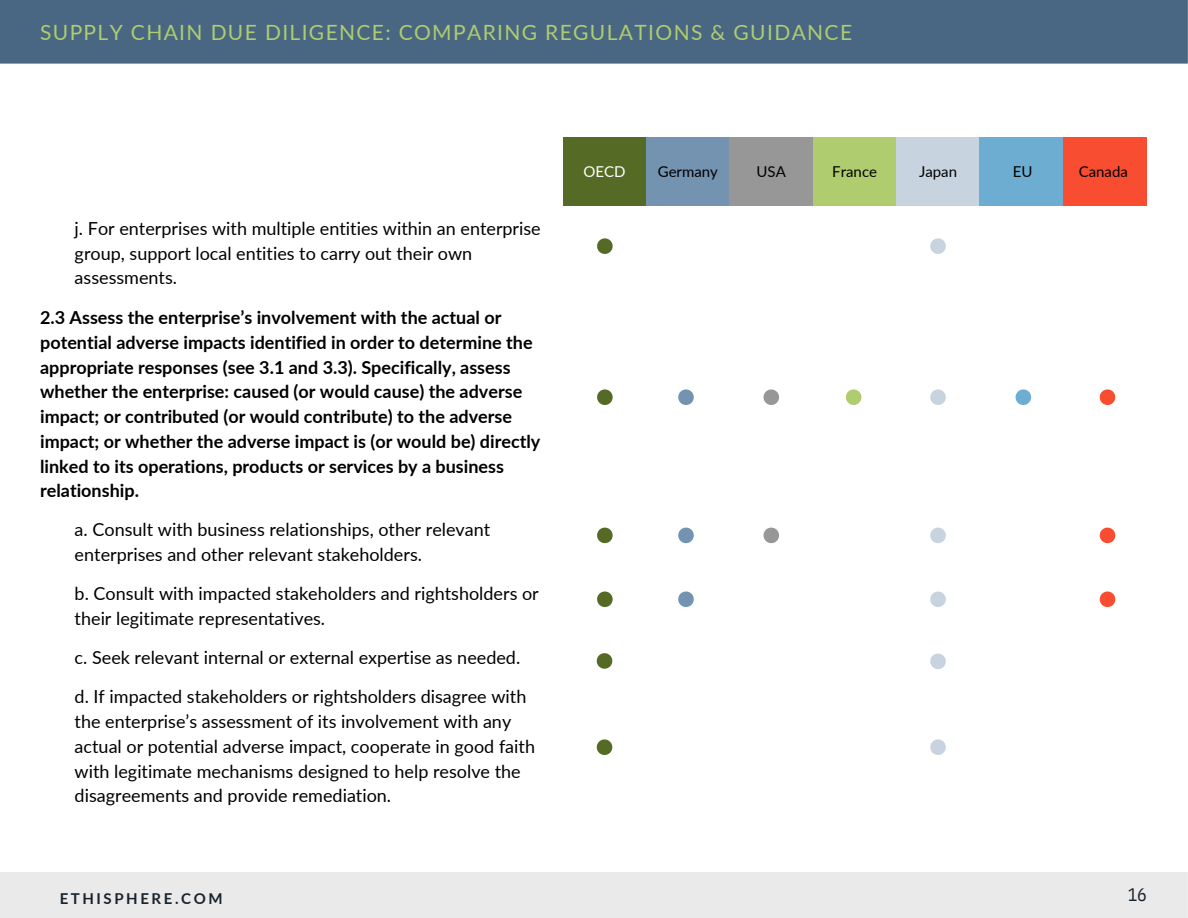
<style>
.page{position:relative;width:1188px;height:918px;background:#fff}
.page>*{position:absolute;margin:0;border:0;box-sizing:border-box;transform-origin:0 0}
.t1{font:21px "Lato";letter-spacing:.065em;color:#afcc6f}
.t2{font:18px/24.8px "Lato";color:#000}
.t3{font:700 18px/24.8px "Lato";color:#000}
.t4{font:18px "IBM Plex Sans Cond";color:#18232c}
.t5{font:15px "Lato";color:#000}
.t6{font:700 15px "Lato";letter-spacing:.17em;color:#18232c}
.t7{font:15px "Lato";color:#fff}
</style>
<div class="page">
<div style="left:0;top:872px;width:1188px;height:46px;background:#eaeaea"></div>
<div style="left:0;top:0;width:1188px;height:64px;background:#496782"></div>
<svg style="left:597px;top:238px;width:16px;height:16px"></svg>
<svg style="left:597px;top:389px;width:16px;height:16px"></svg>
<svg style="left:597px;top:528px;width:16px;height:15px"></svg>
<svg style="left:597px;top:653px;width:15px;height:16px"></svg>
<svg style="left:597px;top:739px;width:15px;height:16px"></svg>
<svg style="left:678px;top:389px;width:16px;height:16px"></svg>
<svg style="left:678px;top:528px;width:16px;height:15px"></svg>
<svg style="left:678px;top:592px;width:16px;height:15px"></svg>
<svg style="left:597px;top:592px;width:16px;height:15px"></svg>
<svg style="left:764px;top:389px;width:15px;height:16px"></svg>
<svg style="left:764px;top:528px;width:15px;height:15px"></svg>
<svg style="left:846px;top:389px;width:15px;height:16px"></svg>
<svg style="left:930px;top:238px;width:16px;height:16px"></svg>
<svg style="left:930px;top:389px;width:16px;height:16px"></svg>
<svg style="left:930px;top:528px;width:16px;height:15px"></svg>
<svg style="left:930px;top:592px;width:16px;height:15px"></svg>
<svg style="left:930px;top:654px;width:16px;height:15px"></svg>
<svg style="left:930px;top:739px;width:16px;height:16px"></svg>
<svg style="left:1016px;top:389px;width:15px;height:16px"></svg>
<svg style="left:1100px;top:389px;width:15px;height:16px"></svg>
<svg style="left:1100px;top:528px;width:15px;height:15px"></svg>
<svg style="left:1100px;top:592px;width:15px;height:15px"></svg>
<div style="left:563px;top:137px;width:83px;height:69px;background:#546a25"></div>
<div style="left:646px;top:137px;width:84px;height:69px;background:#7393b0"></div>
<div style="left:730px;top:137px;width:83px;height:69px;background:#979797"></div>
<div style="left:813px;top:137px;width:83px;height:69px;background:#afcc6f"></div>
<div style="left:896px;top:137px;width:84px;height:69px;background:#c7d4df"></div>
<div style="left:980px;top:137px;width:83px;height:69px;background:#6dadd1"></div>
<div style="left:1063px;top:137px;width:83px;height:69px;background:#f94d31"></div>
<h1 class="t1" style="left:40px;top:20px;width:814px">SUPPLY CHAIN DUE DILIGENCE: COMPARING REGULATIONS &amp; GUIDANCE</h1>
<h3 class="t2" style="left:75px;top:215px;width:468px">j. For enterprises with multiple entities within an enterprise group, support local entities to carry out their own assessments.</h3>
<h3 class="t3" style="left:40px;top:305px;width:502px">2.3 Assess the enterprise’s involvement with the actual or potential adverse impacts identified in order to determine the appropriate responses (see 3.1 and 3.3). Specifically, assess whether the enterprise: caused (or would cause) the adverse impact; or contributed (or would contribute) to the adverse impact; or whether the adverse impact is (or would be) directly linked to its operations, products or services by a business relationship.</h3>
<h3 class="t2" style="left:75px;top:517px;width:417px">a. Consult with business relationships, other relevant enterprises and other relevant stakeholders.</h3>
<h3 class="t2" style="left:75px;top:581px;width:466px">b. Consult with impacted stakeholders and rightsholders or their legitimate representatives.</h3>
<h3 class="t2" style="left:75px;top:645px;width:447px">c. Seek relevant internal or external expertise as needed.</h3>
<h5 class="t2" style="left:75px;top:684px;width:462px">d. If impacted stakeholders or rightsholders disagree with the enterprise’s assessment of its involvement with any actual or potential adverse impact, cooperate in good faith with legitimate mechanisms designed to help resolve the disagreements and provide remediation.</h5>
<h2 class="t6" style="left:60px;top:889px;width:164px">ETHISPHERE.COM</h2>
<p class="t7" style="left:583px;top:162px;width:44px">OECD</p>
<p class="t5" style="left:658px;top:162px;width:62px">Germany</p>
<h5 class="t5" style="left:757px;top:162px;width:31px">USA</h5>
<p class="t5" style="left:832px;top:162px;width:46px">France</p>
<p class="t5" style="left:919px;top:162px;width:40px">Japan</p>
<h5 class="t5" style="left:1013px;top:162px;width:21px">EU</h5>
<p class="t5" style="left:1079px;top:162px;width:51px">Canada</p>
<p class="t4" style="left:1128px;top:882px;width:21px">16</p>
</div>
